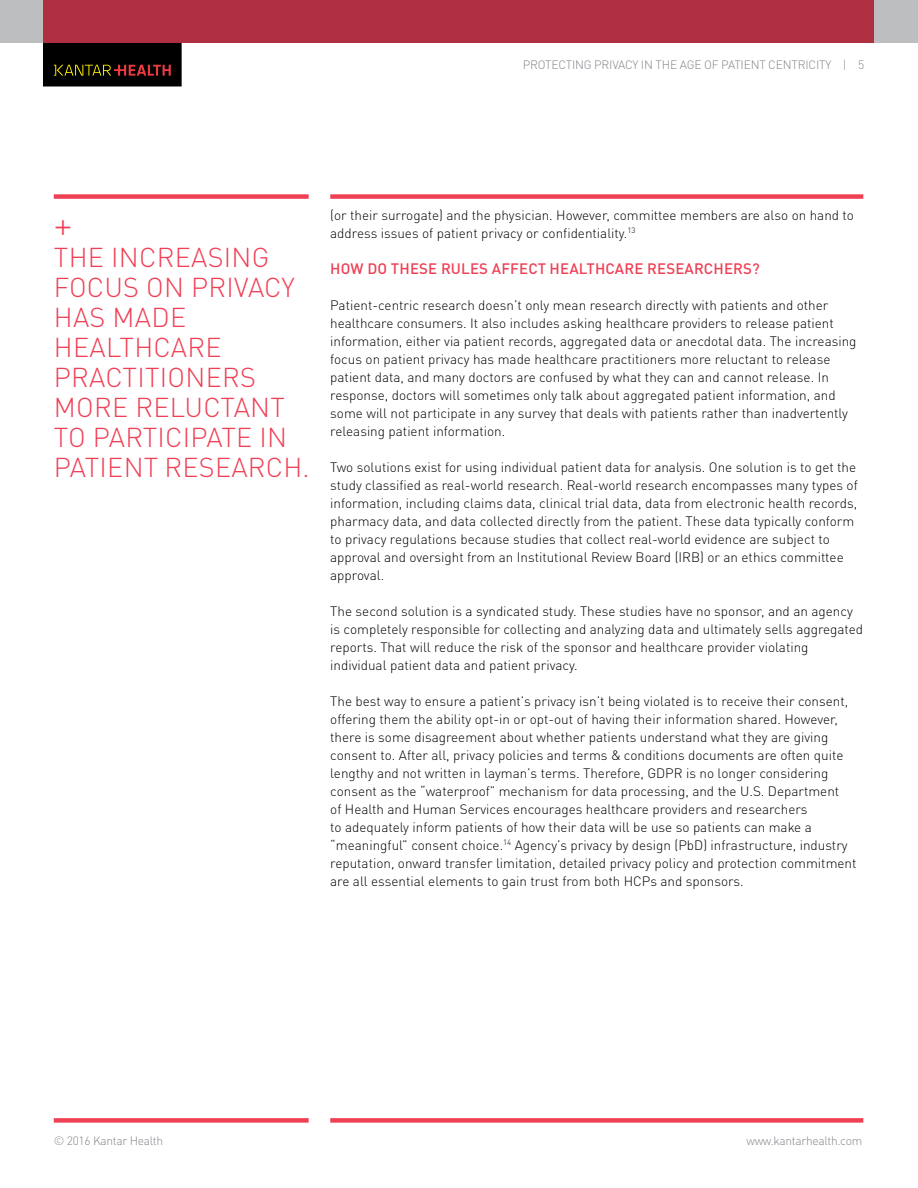
<style>
.page{position:relative;width:918px;height:1188px;background:#fff}
.page>*{position:absolute;margin:0;border:0;box-sizing:border-box;transform-origin:0 0}
.t1{font:300 36px "DINOT";color:#ef4056}
.t2{font:300 27px/30px "DINOT";letter-spacing:.01em;color:#ef4056}
.t3{font:500 15px "DINOT";letter-spacing:.01em;color:#ef4056}
.t4{font:300 13.5px/18px "DINOT";color:#000}
.t5{font:300 12px "DINOT";letter-spacing:-.025em;color:#81848a}
</style>
<div class="page">
<div style="left:0;top:0;width:918px;height:43px;background:#bcbec0"></div>
<div style="left:54px;top:194px;width:255px;height:5px;background:#ef4056"></div>
<div style="left:54px;top:1118px;width:255px;height:5px;background:#ef4056"></div>
<div style="left:330px;top:194px;width:533px;height:5px;background:#ef4056"></div>
<div style="left:330px;top:1118px;width:533px;height:5px;background:#ef4056"></div>
<div style="left:43px;top:43px;width:139px;height:43px;background:#000"></div>
<svg style="left:54px;top:65px;width:117px;height:11px"></svg>
<div style="left:43px;top:0;width:831px;height:43px;background:#b02f40"></div>
<p class="t5" style="left:523px;top:56px;width:343px">Protecting Privacy in the Age of Patient C entricity | 5</p>
<h1 class="t1" style="left:54px;top:197px;width:20px">+</h1>
<h2 class="t2" style="left:54px;top:241px;width:257px">The increasing focus on privacy has mad e healthcare practitioners more reluctant to participate in patient research.</h2>
<p class="t4" style="left:330px;top:205px;width:525px">(or their surrogate) and the physician. H owever, committee members are also on hand to address issues of patient privacy or confidentiality.<sup>13</sup></p>
<p class="t3" style="left:330px;top:257px;width:71px">HOW DO THE</p>
<p class="t3" style="left:419px;top:257px;width:187px">SE RU LES AFFECT HEALTHCARE</p>
<p class="t3" style="left:647px;top:257px;width:39px">RESEARCHER</p>
<p class="t3" style="left:743px;top:257px;width:18px">S?</p>
<p class="t4" style="left:330px;top:295px;width:528px">Patient-centric research doesn’t only mean research directly with patients and other healthcare consumers. It also includes asking healthcare providers to release patient information, either via patient records, aggregated data or anecdotal data. The increasing focus on patient privacy has made healthcare practitioners more reluctant to release patient data, and many doctors are confused by what they can and cannot release. I n response, doctors will sometimes only talk about aggregated patient information, and some will not participate in any survey that deals with patients rather than inadvertently releasing patient information.</p>
<p class="t4" style="left:330px;top:457px;width:529px">Two solutions exist for using individual patient data for analysis. O ne solution is to get the study classified as real-world research. Real-world research encompasses many types of information, including claims data, clinical trial data, data from electronic health records, pharmacy data, and data collected directly from the patient. These data typically conform to privacy regulations because studies that collect real-world evidence are subject to approval and oversight from an I nstitutional Review Board (IRB) or an ethics committee approval.</p>
<p class="t4" style="left:330px;top:601px;width:535px">The second solution is a syndicated study. These studies have no sponsor, and an agency is completely responsible for collecting and analyzing data and ultimately sells aggregated reports. That will reduce the risk of the sponsor and healthcare provider violating individual patient data and patient privacy.</p>
<p class="t4" style="left:330px;top:691px;width:528px">The best way to ensure a patient’s privacy isn’t being violated is to receive their consent, offering them the ability opt-in or opt-out of having their information shared. However, there is some disagreement about whether patients understand what they are giving consent to. After all, privacy policies and terms &amp; conditions documents are often quite lengthy and not written in layman’s terms. Therefore, G DPR is no longer considering consent as the “waterproof” mechanism for data processing, and the U .S. Department<br>of Health and H uman Services encourages healthcare providers and researchers<br>to adequately inform patients of how their data will be use so patients can make a “meaningful” consent choice.<sup>14</sup> Agency’s privacy by design (PbD) infrastructure, industry reputation, onward transfer limitation, detailed privacy policy and protection commitment are all essential elements to gain trust from both HC Ps and sponsors.</p>
<p class="t5" style="left:54px;top:1132px;width:111px">© 2016 Kantar Health</p>
<p class="t5" style="left:747px;top:1132px;width:117px">www.kantarhealth.com</p>
</div>
